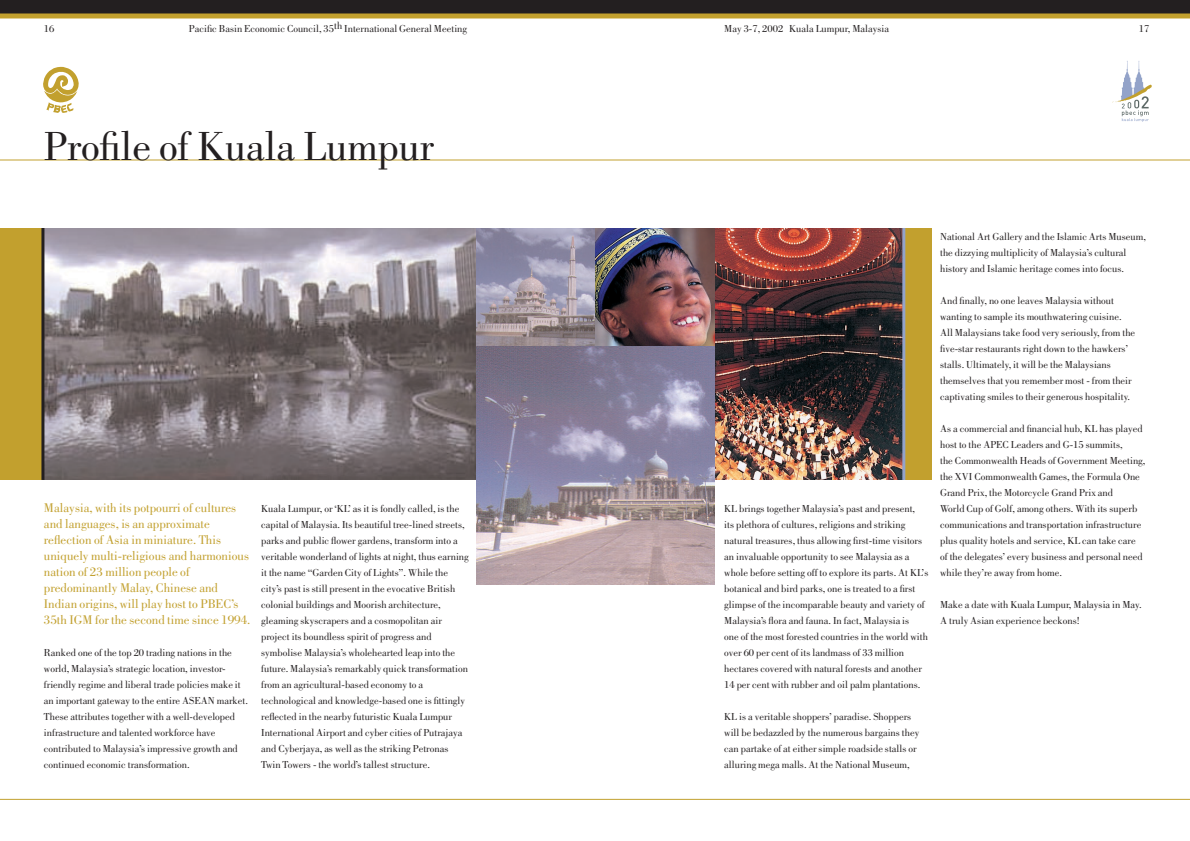
<style>
.page{position:relative;width:1190px;height:841px;background:#fff}
.page>*{position:absolute;margin:0;border:0;box-sizing:border-box;transform-origin:0 0}
.t1{font:42px "Bodoni";color:#231f20}
.t2{font:13px/16px "Bodoni";color:#c2a02e}
.t3{font:10.5px/16px "Bodoni";color:#231f20}
</style>
<div class="page">
<svg style="left:43px;top:66px;width:36px;height:47px"></svg>
<img style="left:44px;top:228px;width:433px;height:252px">
<hr style="left:0;top:799px;width:1190px;height:1px;background:#c2a02e">
<hr style="left:0;top:160px;width:1190px;height:1px;background:#c2a02e">
<div style="left:0;top:0;width:1190px;height:16px;background:#231f20"></div>
<hr style="left:0;top:14px;width:1190px;height:4px;background:#c2a02e">
<svg style="left:1112px;top:61px;width:40px;height:61px"></svg>
<img style="left:715px;top:228px;width:187px;height:252px">
<img style="left:477px;top:228px;width:238px;height:119px">
<div style="left:0;top:228px;width:43px;height:252px;background:#c2a02e"></div>
<div style="left:905px;top:228px;width:27px;height:252px;background:#c2a02e"></div>
<hr style="left:41px;top:228px;width:3px;height:252px;background:#231f20">
<hr style="left:902px;top:228px;width:3px;height:252px;background:#93a3c9">
<svg style="left:477px;top:347px;width:238px;height:238px;background:#9c90a2"></svg>
<p class="t3" style="left:189px;top:22px;width:280px">Pacific Basin Economic Council, 35th International General Meeting</p>
<p class="t3" style="left:44px;top:22px;width:12px">16</p>
<p class="t3" style="left:724px;top:22px;width:166px">May 3-7, 2002 Kuala Lumpur, Malaysia</p>
<p class="t3" style="left:1139px;top:22px;width:12px">17</p>
<h1 class="t1" style="left:44px;top:131px;width:391px">Profile of Kuala Lumpur</h1>
<p class="t2" style="left:44px;top:501px;width:208px">Malaysia, with its potpourri of cultures and languages, is an approximate reflection of Asia in miniature. This uniquely multi-religious and harmonious nation of 23 million people of predominantly Malay, Chinese and Indian origins, will play host to PBEC’s 35th IGM for the second time since 1994.</p>
<p class="t3" style="left:44px;top:646px;width:206px">Ranked one of the top 20 trading nations in the world, Malaysia’s strategic location, investor&shy;friendly regime and liberal trade policies make it an important gateway to the entire ASEAN market.<br>These attributes together with a well-developed infrastructure and talented workforce have contributed to Malaysia’s impressive growth and continued economic transformation.</p>
<p class="t3" style="left:261px;top:502px;width:209px">Kuala Lumpur, or ‘KL’ as it is fondly called, is the capital of Malaysia. Its beautiful tree-lined streets, parks and public flower gardens, transform into a veritable wonderland of lights at night, thus earning it the name “Garden City of Lights”. While the city’s past is still present in the evocative British colonial buildings and Moorish architecture, gleaming skyscrapers and a cosmopolitan air project its boundless spirit of progress and symbolise Malaysia’s wholehearted leap into the future. Malaysia’s remarkably quick transformation from an agricultural-based economy to a technological and knowledge-based one is fittingly reflected in the nearby futuristic Kuala Lumpur International Airport and cyber cities of Putrajaya and Cyberjaya, as well as the striking Petronas Twin Towers - the world’s tallest structure.</p>
<p class="t3" style="left:724px;top:502px;width:206px">KL brings together Malaysia’s past and present,<br>its plethora of cultures, religions and striking natural treasures, thus allowing first-time visitors an invaluable opportunity to see Malaysia as a whole before setting off to explore its parts. At KL’s botanical and bird parks, one is treated to a first glimpse of the incomparable beauty and variety of Malaysia’s flora and fauna. In fact, Malaysia is<br>one of the most forested countries in the world with over 60 per cent of its landmass of 33 million hectares covered with natural forests and another 14 per cent with rubber and oil palm plantations.</p>
<p class="t3" style="left:724px;top:710px;width:197px">KL is a veritable shoppers’ paradise. Shoppers will be bedazzled by the numerous bargains they can partake of at either simple roadside stalls or alluring mega malls. At the National Museum,</p>
<p class="t3" style="left:940px;top:230px;width:207px">National Art Gallery and the Islamic Arts Museum, the dizzying multiplicity of Malaysia’s cultural history and Islamic heritage comes into focus.</p>
<p class="t3" style="left:940px;top:294px;width:197px">And finally, no one leaves Malaysia without wanting to sample its mouthwatering cuisine.<br>All Malaysians take food very seriously, from the five-star restaurants right down to the hawkers’ stalls. Ultimately, it will be the Malaysians themselves that you remember most - from their captivating smiles to their generous hospitality.</p>
<p class="t3" style="left:940px;top:422px;width:207px">As a commercial and financial hub, KL has played host to the APEC Leaders and G-15 summits,<br>the Commonwealth Heads of Government Meeting, the XVI Commonwealth Games, the Formula One Grand Prix, the Motorcycle Grand Prix and<br>World Cup of Golf, among others. With its superb communications and transportation infrastructure plus quality hotels and service, KL can take care of the delegates’ every business and personal need while they’re away from home.</p>
<p class="t3" style="left:940px;top:598px;width:203px">Make a date with Kuala Lumpur, Malaysia in May.<br>A truly Asian experience beckons!</p>
</div>
